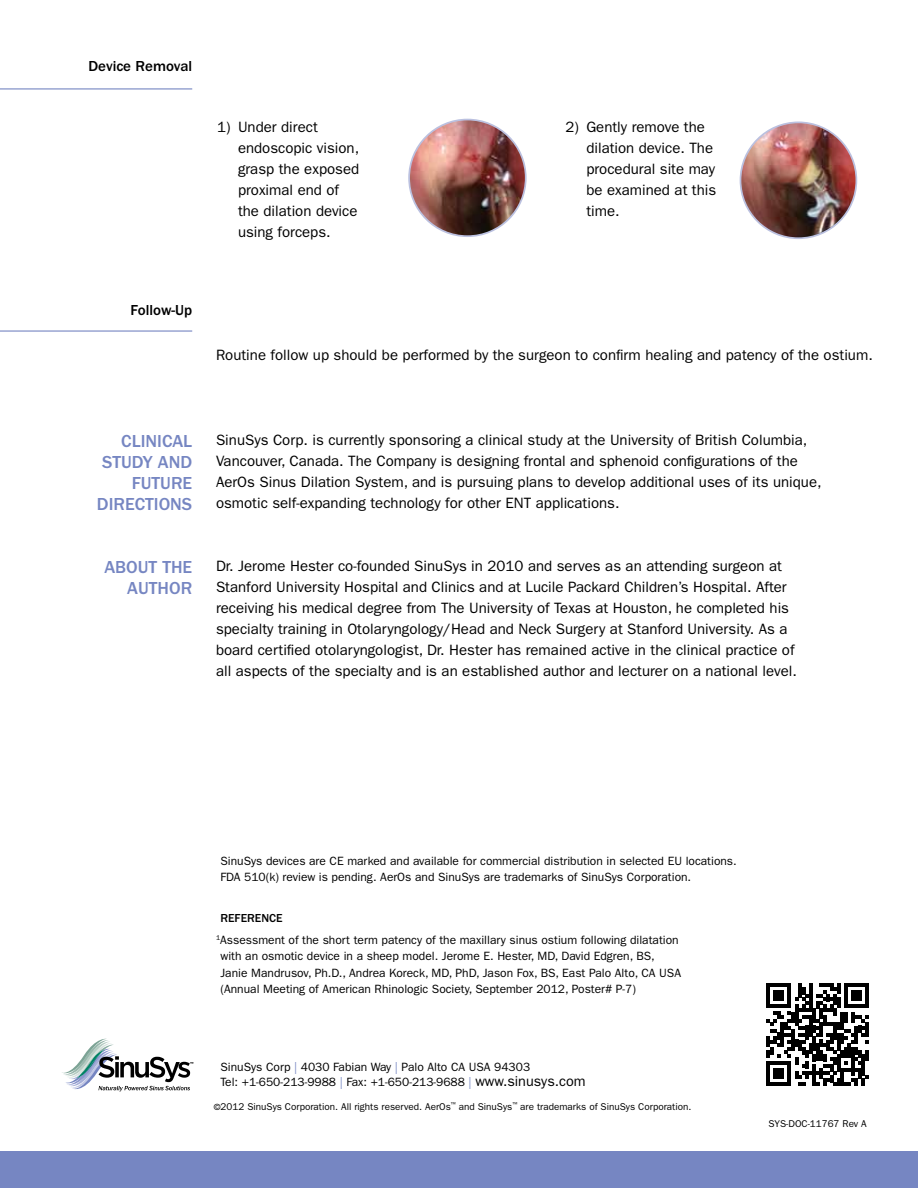
<style>
.page{position:relative;width:918px;height:1188px;background:#fff}
.page>*{position:absolute;margin:0;border:0;box-sizing:border-box;transform-origin:0 0}
.t1{font:500 18px/21px "ITC Franklin Gothic Std";color:#7686c2;text-align:right}
.t2{font:15px/21px "ITC Franklin Gothic Std";color:#000}
.t3{font:500 15px "ITC Franklin Gothic Std";color:#000}
.t4{font:12px/16.5px "ITC Franklin Gothic Std";color:#000}
.t5{font:500 12px "ITC Franklin Gothic Std";color:#000}
.t6{font:9.9px "Franklin Gothic";color:#000}
.t7{font:9.9px "ITC Franklin Gothic Std";color:#000}
.t8{font:500 4.5px "Franklin Gothic";color:#000}
.s1{font-weight:500}
.s2{color:#7686c2}
.s3{font-size:14.4px}
.s4{font-size:9px}
</style>
<div class="page">
<div style="left:0;top:1151px;width:918px;height:37px;background:#7686c2"></div>
<img style="left:741px;top:122px;width:115px;height:116px;border-radius:58px">
<div style="left:740px;top:122px;width:117px;height:117px;border:2px solid #bbc1e0;border-radius:50%"></div>
<img style="left:409px;top:120px;width:117px;height:116px;border-radius:58px">
<div style="left:408px;top:119px;width:119px;height:118px;border:2px solid #bbc1e0;border-radius:50%"></div>
<svg style="left:767px;top:984px;width:102px;height:102px"></svg>
<hr style="left:0;top:88px;width:192px;height:1px;background:#7686c2">
<hr style="left:0;top:330px;width:192px;height:2px;background:#7686c2">
<svg style="left:62px;top:1039px;width:128px;height:52px"></svg>
<p class="t3" style="left:88px;top:58px;width:105px">DEVICE REMOVAL</p>
<p class="t2" style="left:238px;top:116px;width:123px;text-indent:-21px">1) Under direct endoscopic vision, grasp the exposed proximal end of the dilation device using forceps.</p>
<p class="t2" style="left:586px;top:116px;width:131px;text-indent:-21px">2) Gently remove the dilation device. The procedural site may be examined at this time.</p>
<p class="t3" style="left:131px;top:301px;width:63px">FOLLOW-UP</p>
<p class="t2" style="left:216px;top:345px;width:658px">Routine follow up should be performed by the surgeon to confirm healing and patency of the ostium.</p>
<p class="t1" style="left:97px;top:430px;width:97px">CLINICAL<br>STUDY AND<br>FUTURE<br>DIRECTIONS</p>
<p class="t1" style="left:104px;top:557px;width:89px">ABOUT THE<br>AUTHOR</p>
<p class="t2" style="left:216px;top:429px;width:607px">SinuSys Corp. is currently sponsoring a clinical study at the University of British Columbia, Vancouver, Canada. The Company is designing frontal and sphenoid configurations of the AerOs Sinus Dilation System, and is pursuing plans to develop additional uses of its unique, osmotic self-expanding technology for other ENT applications.</p>
<p class="t2" style="left:216px;top:556px;width:582px">Dr. Jerome Hester co-founded SinuSys in 2010 and serves as an attending surgeon at Stanford University Hospital and Clinics and at Lucile Packard Children’s Hospital. After receiving his medical degree from The University of Texas at Houston, he completed his specialty training in Otolaryngology/Head and Neck Surgery at Stanford University. As a board certified otolaryngologist, Dr. Hester has remained active in the clinical practice of all aspects of the specialty and is an established author and lecturer on a national level.</p>
<p class="t4" style="left:220px;top:852px;width:518px">SinuSys devices are CE marked and available for commercial distribution in selected EU locations.<br>FDA 510(k) review is pending. AerOs and SinuSys are trademarks of SinuSys Corporation.</p>
<p class="t4" style="left:216px;top:907px;width:464px;line-height:21.9px;text-indent:53px"><span class="s1">CE<br></span><sup>1</sup>Assessment of the short term patency of the maxillary sinus ostium following dilatation</p>
<p class="t4" style="left:220px;top:948px;width:462px">with an osmotic device in a sheep model. Jerome E. Hester, MD, David Edgren, BS,<br>Janie Mandrusov, Ph.D., Andrea Koreck, MD, PhD, Jason Fox, BS, East Palo Alto, CA USA (Annual Meeting of American Rhinologic Society, September 2012, Poster# P-7)</p>
<p class="t5" style="left:216px;top:911px;width:33px">REFEREN</p>
<p class="t8" style="left:190px;top:1061px;width:5px">™</p>
<p class="t4" style="left:220px;top:1060px;width:367px;line-height:15px">SinuSys Corp <span class="s2">|</span> 4030 Fabian Way <span class="s2">|</span> Palo Alto CA USA 94303<br>Tel: +1-650-213-9988 <span class="s2">|</span> Fax: +1-650-213-9688 <span class="s2">|</span> <span class="s3">www.sinusys.com</span></p>
<p class="t6" style="left:214px;top:1100px;width:479px"><span class="s4">©</span>2012 SinuSys Corporation. All rights reserved. AerOs<sup>™</sup> and SinuSys<sup>™</sup> are trademarks of SinuSys Corporation.</p>
<p class="t7" style="left:768px;top:1118px;width:100px">SYS-DOC-11767 Rev A</p>
</div>
